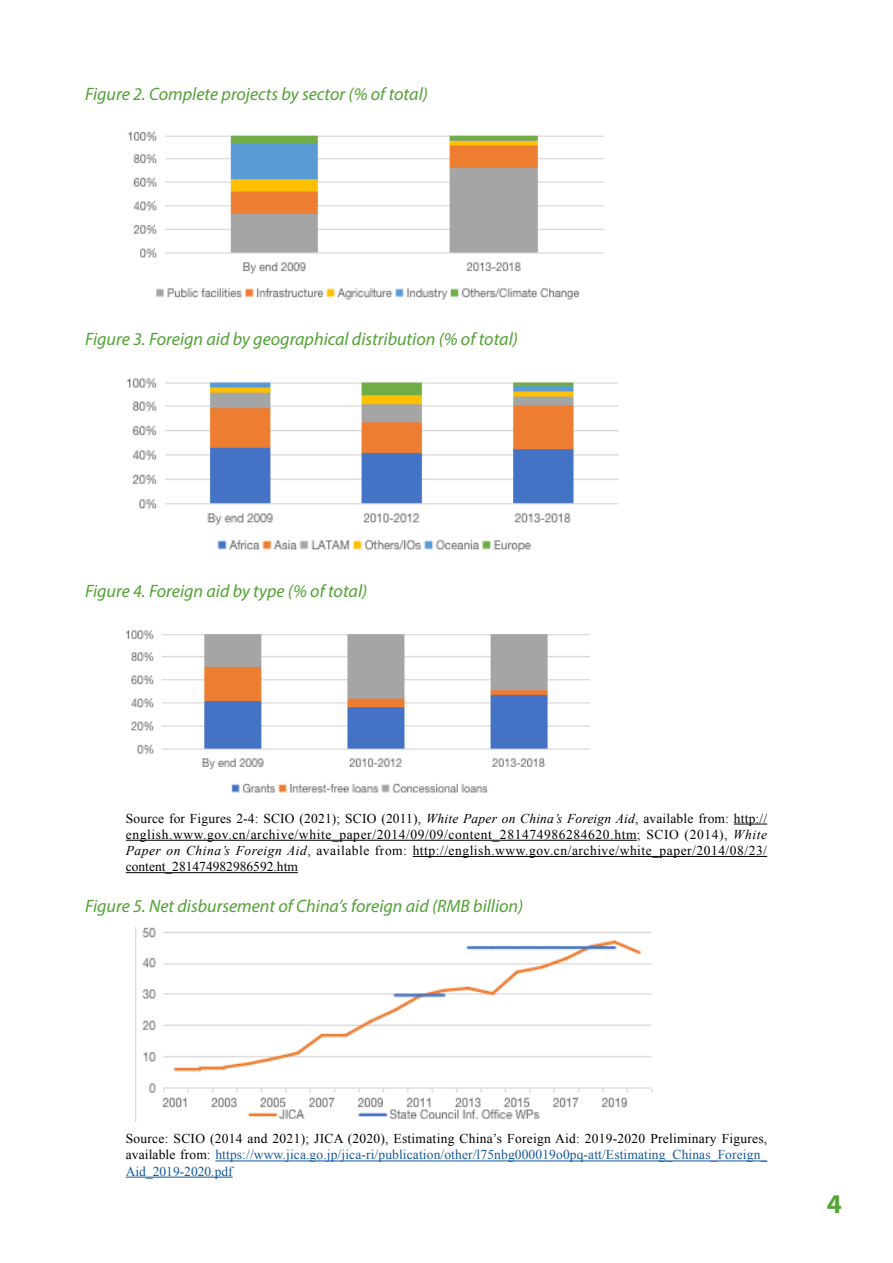
<style>
.page{position:relative;width:893px;height:1263px;background:#fff}
.page>*{position:absolute;margin:0;border:0;box-sizing:border-box;transform-origin:0 0}
.t1{font:700 27px "Myriad Pro";color:#52a536}
.t2{font:italic 18px "Myriad Pro";color:#51a234}
.t3{font:13.5px/16.2px "Times New Roman";color:#040000;text-align:justify}
.t4{font:13.5px/16.2px "Times New Roman";letter-spacing:.01em;color:#15599f;text-align:justify}
.s1{font-style:italic}
.s2{color:#040000}
</style>
<div class="page">
<hr style="left:734px;top:824px;width:33px;height:1px;background:#040000">
<hr style="left:126px;top:840px;width:511px;height:1px;background:#040000">
<hr style="left:413px;top:856px;width:354px;height:1px;background:#040000">
<hr style="left:126px;top:872px;width:172px;height:1px;background:#040000">
<hr style="left:215px;top:1160px;width:552px;height:1px;background:#15599f">
<hr style="left:126px;top:1177px;width:107px;height:1px;background:#15599f">
<img style="left:136px;top:927px;width:517px;height:194px">
<img style="left:127px;top:131px;width:477px;height:169px">
<img style="left:126px;top:378px;width:493px;height:174px">
<img style="left:126px;top:630px;width:464px;height:163px">
<h2 class="t2" style="left:85px;top:83px;width:344px">Figure 2. Complete projects by sector (% of total)</h2>
<h2 class="t2" style="left:85px;top:327px;width:434px">Figure 3. Foreign aid by geographical distribution (% of total)</h2>
<h2 class="t2" style="left:85px;top:580px;width:284px">Figure 4. Foreign aid by type (% of total)</h2>
<p class="t3" style="left:126px;top:810px;width:643px">Source for Figures 2-4: SCIO (2021); SCIO (2011), <span class="s1">White Paper on China’s Foreign Aid</span>, available from: http:// english.www.gov.cn/archive/white_paper/2014/09/09/content_281474986284620.htm; SCIO (2014), <span class="s1">White Paper on China’s Foreign Aid</span>, available from: http://english.www.gov.cn/archive/white_paper/2014/08/23/ content_281474982986592.htm</p>
<h2 class="t2" style="left:85px;top:895px;width:440px">Figure 5. Net disbursement of China’s foreign aid (RMB billion)</h2>
<p class="t4" style="left:126px;top:1130px;width:643px"><span class="s2">Source: SCIO (2014 and 2021); JICA (2020), Estimating China’s Foreign Aid: 2019-2020 Preliminary Figures, available from:</span> https://www.jica.go.jp/jica-ri/publication/other/l75nbg000019o0pq-att/Estimating_Chinas_Foreign_ Aid_2019-2020.pdf</p>
<h1 class="t1" style="left:827px;top:1186px;width:16px">4</h1>
</div>
